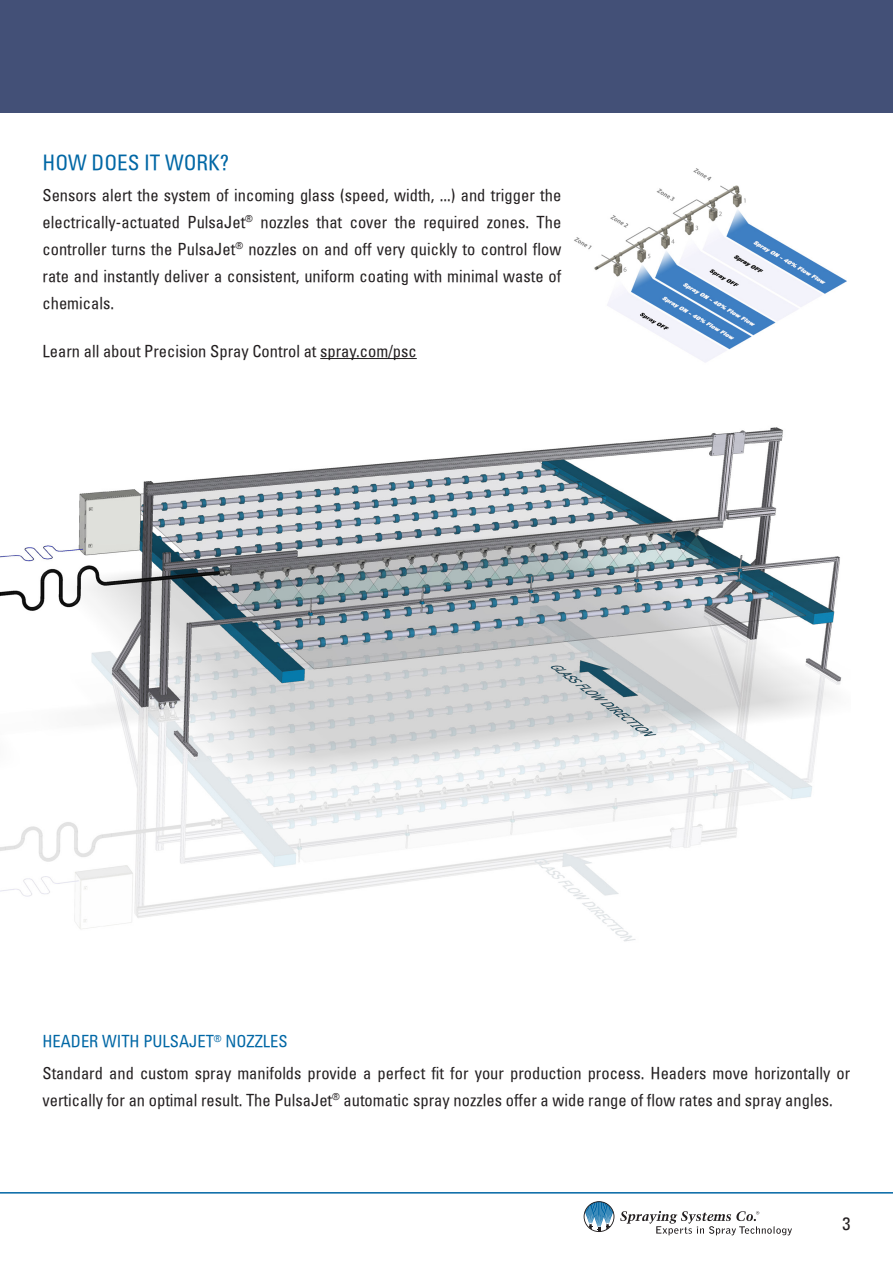
<style>
.page{position:relative;width:893px;height:1263px;background:#fff}
.page>*{position:absolute;margin:0;border:0;box-sizing:border-box;transform-origin:0 0}
.Big_Title_in_Text{font:condensed 21px "Univers";color:#0067a5}
.t1{font:condensed 18px "Univers";color:#231f20}
.Text_narrow{font:condensed 16.5px/27px "Univers";color:#231f20}
.Title_in_Text{font:condensed 16.5px "Univers";color:#0067a5}
</style>
<div class="page">
<hr style="left:0;top:1192px;width:893px;height:1px;background:#0065a4">
<svg style="left:584px;top:1201px;width:30px;height:31px"></svg>
<svg style="left:620px;top:1211px;width:172px;height:24px"></svg>
<div style="left:0;top:0;width:893px;height:112px;background:#435077"></div>
<img style="left:0;top:427px;width:842px;height:515px">
<img style="left:574px;top:168px;width:273px;height:194px">
<hr style="left:320px;top:358px;width:97px;height:1px;background:#231f20">
<p class="Big_Title_in_Text" style="left:43px;top:149px;width:188px">HOW DOES IT WORK?</p>
<p class="Text_narrow" style="left:43px;top:181px;width:520px;text-align:justify">Sensors alert the system of incoming glass (speed, width, ...) and trigger the electrically-actuated PulsaJet<sup>®</sup> nozzles that cover the required zones. The controller turns the PulsaJet<sup>®</sup> nozzles on and off very quickly to control flow rate and instantly deliver a consistent, uniform coating with minimal waste of chemicals.</p>
<p class="Text_narrow" style="left:43px;top:337px;width:376px">Learn all about Precision Spray Control at spray.com/psc</p>
<p class="Title_in_Text" style="left:43px;top:1031px;width:247px">HEADER WITH PULSAJET<sup>®</sup> NOZZLES</p>
<p class="Text_narrow" style="left:43px;top:1059px;width:809px">Standard and custom spray manifolds provide a perfect fit for your production process. Headers move horizontally or vertically for an optimal result. The PulsaJet<sup>®</sup> automatic spray nozzles offer a wide range of flow rates and spray angles.</p>
<p class="t1" style="left:842px;top:1212px;width:9px">3</p>
</div>
